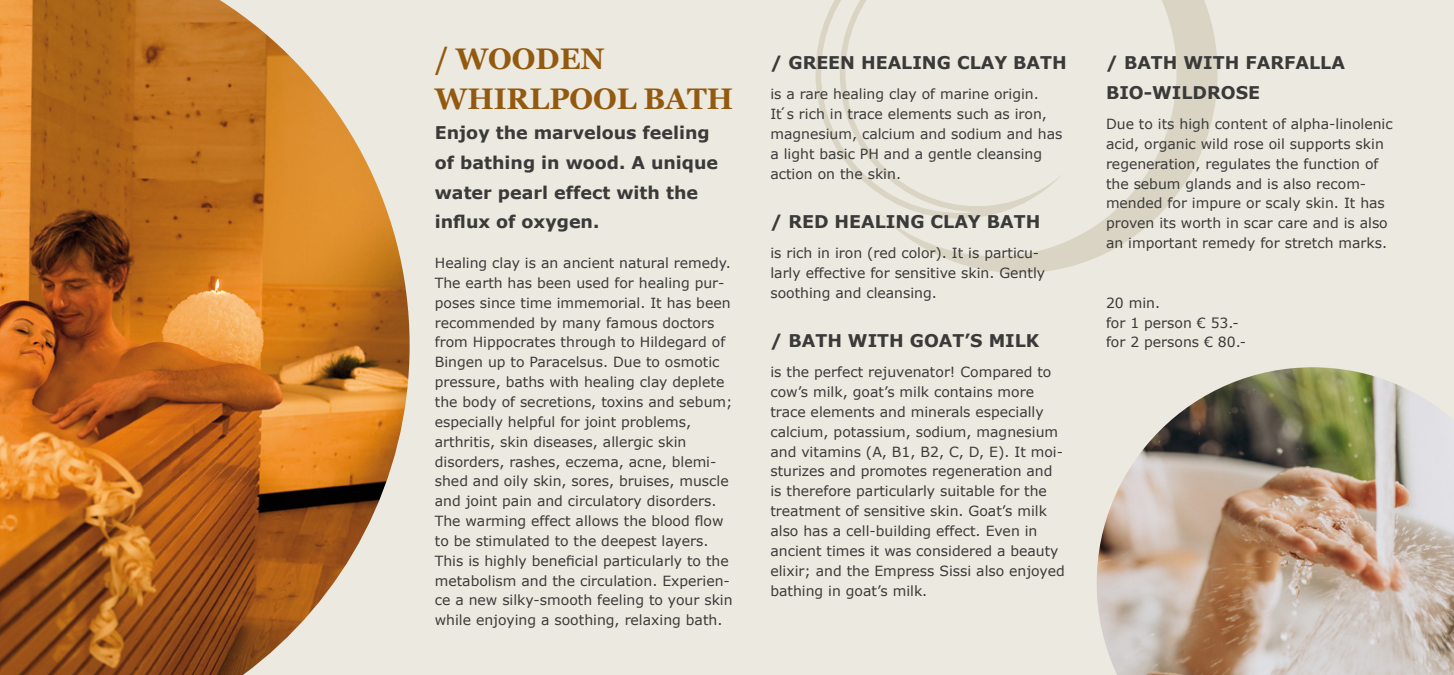
<style>
.page{position:relative;width:1454px;height:675px;background:#fff}
.page>*{position:absolute;margin:0;border:0;box-sizing:border-box;transform-origin:0 0}
.t1{font:700 29.75px/39.7px "Georgia";color:#935a0f}
.t2{font:700 17.5px/29.8px "Verdana";color:#3a3a39}
.t3{font:14px/19.8px "Verdana";color:#3a3a39}
</style>
<div class="page">
<div style="left:0;top:0;width:1453px;height:675px;background:#ece9e0"></div>
<svg style="left:884px;top:0;width:333px;height:273px"></svg>
<svg style="left:815px;top:0;width:248px;height:218px"></svg>
<img style="left:0;top:0;width:409px;height:675px">
<img style="left:1097px;top:367px;width:356px;height:308px">
<h1 class="t1" style="left:435px;top:38px;width:300px">/ WOODEN<br>WHIRLPOOL BATH</h1>
<p class="t2" style="left:435px;top:118px;width:285px">Enjoy the marvelous feeling of bathing in wood. A unique water pearl effect with the influx of oxygen.</p>
<p class="t3" style="left:435px;top:253px;width:299px">Healing clay is an ancient natural remedy.<br>The earth has been used for healing pur&shy;poses since time immemorial. It has been recommended by many famous doctors from Hippocrates through to Hildegard of Bingen up to Paracelsus. Due to osmotic pressure, baths with healing clay deplete the body of secretions, toxins and sebum; especially helpful for joint problems, arthritis, skin diseases, allergic skin disorders, rashes, eczema, acne, blemi&shy;shed and oily skin, sores, bruises, muscle and joint pain and circulatory disorders.<br>The warming effect allows the blood flow to be stimulated to the deepest layers.<br>This is highly beneficial particularly to the metabolism and the circulation. Experien&shy;ce a new silky-smooth feeling to your skin while enjoying a soothing, relaxing bath.</p>
<p class="t2" style="left:770px;top:48px;width:298px">/ GREEN HEALING CLAY BATH</p>
<p class="t3" style="left:770px;top:84px;width:293px">is a rare healing clay of marine origin.<br>It ́s rich in trace elements such as iron, magnesium, calcium and sodium and has a light basic PH and a gentle cleansing action on the skin.</p>
<p class="t2" style="left:770px;top:207px;width:271px">/ RED HEALING CLAY BATH</p>
<p class="t3" style="left:770px;top:243px;width:276px">is rich in iron (red color). It is particu&shy;larly effective for sensitive skin. Gently soothing and cleansing.</p>
<p class="t2" style="left:770px;top:326px;width:270px">/ BATH WITH GOAT’S MILK</p>
<p class="t3" style="left:770px;top:362px;width:296px">is the perfect rejuvenator! Compared to cow’s milk, goat’s milk contains more trace elements and minerals especially calcium, potassium, sodium, magnesium and vitamins (A, B1, B2, C, D, E). It moi&shy;sturizes and promotes regeneration and is therefore particularly suitable for the treatment of sensitive skin. Goat’s milk also has a cell-building effect. Even in ancient times it was considered a beauty elixir; and the Empress Sissi also enjoyed bathing in goat’s milk.</p>
<p class="t2" style="left:1106px;top:48px;width:240px">/ BATH WITH FARFALLA<br>BIO-WILDROSE</p>
<p class="t3" style="left:1106px;top:114px;width:288px">Due to its high content of alpha-linolenic acid, organic wild rose oil supports skin regeneration, regulates the function of the sebum glands and is also recom&shy;mended for impure or scaly skin. It has proven its worth in scar care and is also an important remedy for stretch marks.</p>
<p class="t3" style="left:1106px;top:293px;width:142px">20 min.<br>for 1 person € 53.- for 2 persons € 80.-</p>
</div>
